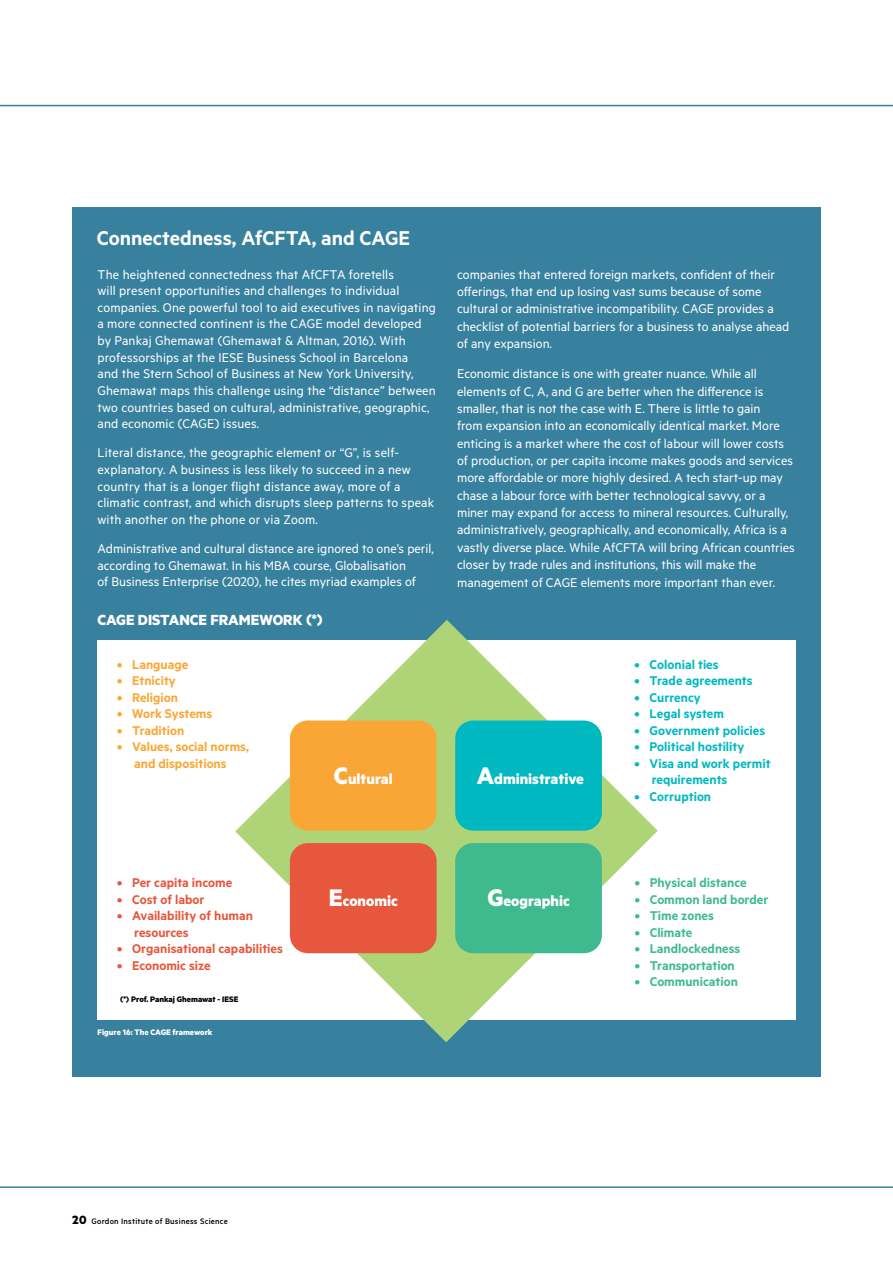
<style>
.page{position:relative;width:893px;height:1263px;background:#fff}
.page>*{position:absolute;margin:0;border:0;box-sizing:border-box;transform-origin:0 0}
.t1{font:600 22.5px "Metric";color:#fff}
.t2{font:700 16.5px "Metric";color:#fff}
.t3{font:14.25px/17.4px "Metric";color:#fff}
.t4{font:600 14.25px/16.5px "Metric";color:#00b9c0}
.t5{font:600 14.25px/16.5px "Metric";color:#e6573d}
.t6{font:600 14.25px "Metric";color:#3fba8e}
.t7{font:600 14.25px/16.5px "Metric";color:#faa636;text-align:center}
.t8{font:500 9px "Metric";letter-spacing:.025em;color:#000}
.t9{font:700 9px "Metric";color:#000}
.t10{font:700 9px "Metric";color:#fff}
.s1{font-size:27px}
.s2{font-weight:700;font-size:13.5px}
</style>
<div class="page">
<div style="left:72px;top:207px;width:749px;height:869px;background:#38819e"></div>
<hr style="left:0;top:105px;width:893px;height:1px;background:#38819e">
<hr style="left:0;top:1186px;width:893px;height:2px;background:#38819e">
<div style="left:97px;top:641px;width:698px;height:379px;background:#fff"></div>
<svg style="left:235px;top:620px;width:423px;height:422px"></svg>
<div style="left:290px;top:720px;width:147px;height:111px;background:#faa636;border-radius:18px"></div>
<div style="left:290px;top:843px;width:147px;height:110px;background:#e6573d;border-radius:18px"></div>
<div style="left:455px;top:720px;width:147px;height:111px;background:#00b9c0;border-radius:18px"></div>
<div style="left:455px;top:843px;width:147px;height:110px;background:#3fba8e;border-radius:18px"></div>
<h1 class="t1" style="left:97px;top:225px;width:315px">Connectedness, AfCFTA, and CAGE</h1>
<p class="t3" style="left:97px;top:265px;width:340px;line-height:16.6px">The heightened connectedness that AfCFTA foretells<br>will present opportunities and challenges to individual companies. One powerful tool to aid executives in navigating a more connected continent is the CAGE model developed by Pankaj Ghemawat (Ghemawat &amp; Altman, 2016). With professorships at the IESE Business School in Barcelona<br>and the Stern School of Business at New York University, Ghemawat maps this challenge using the “distance” between two countries based on cultural, administrative, geographic, and economic (CAGE) issues.</p>
<p class="t3" style="left:97px;top:444px;width:338px;line-height:16.6px">Literal distance, the geographic element or “G”, is self&shy;explanatory. A business is less likely to succeed in a new country that is a longer flight distance away, more of a climatic contrast, and which disrupts sleep patterns to speak with another on the phone or via Zoom.</p>
<p class="t3" style="left:97px;top:540px;width:338px;line-height:16.6px">Administrative and cultural distance are ignored to one’s peril, according to Ghemawat. In his MBA course, Globalisation<br>of Business Enterprise (2020), he cites myriad examples of</p>
<p class="t2" style="left:97px;top:610px;width:227px">CAGE DISTANCE FRAMEWORK (*)</p>
<p class="t7" style="left:117px;top:656px;width:73px">• Language</p>
<p class="t7" style="left:117px;top:672px;width:60px">• Etnicity</p>
<p class="t7" style="left:117px;top:689px;width:62px">• Religion</p>
<p class="t7" style="left:117px;top:705px;width:97px">• Work Systems</p>
<p class="t7" style="left:117px;top:722px;width:69px">• Tradition</p>
<p class="t7" style="left:117px;top:738px;width:134px">• Values, social norms, and dispositions</p>
<p class="t2" style="left:334px;top:769px;width:60px"><span class="s1">C</span>ultural</p>
<p class="t3" style="left:457px;top:265px;width:334px">companies that entered foreign markets, confident of their offerings, that end up losing vast sums because of some cultural or administrative incompatibility. CAGE provides a checklist of potential barriers for a business to analyse ahead of any expansion.</p>
<p class="t3" style="left:457px;top:365px;width:339px">Economic distance is one with greater nuance. While all elements of C, A, and G are better when the difference is smaller, that is not the case with E. There is little to gain<br>from expansion into an economically identical market. More enticing is a market where the cost of labour will lower costs of production, or per capita income makes goods and services more affordable or more highly desired. A tech start-up may chase a labour force with better technological savvy, or a miner may expand for access to mineral resources. Culturally, administratively, geographically, and economically, Africa is a vastly diverse place. While AfCFTA will bring African countries closer by trade rules and institutions, this will make the management of CAGE elements more important than ever.</p>
<p class="t2" style="left:477px;top:769px;width:109px"><span class="s1">A</span>dministrative</p>
<p class="t4" style="left:635px;top:656px;width:86px">• Colonial ties</p>
<p class="t4" style="left:635px;top:672px;width:119px">• Trade agreements</p>
<p class="t4" style="left:635px;top:689px;width:68px">• Currency</p>
<p class="t4" style="left:635px;top:705px;width:91px">• Legal system</p>
<p class="t4" style="left:635px;top:722px;width:132px">• Government policies</p>
<p class="t4" style="left:635px;top:738px;width:111px">• Political hostility</p>
<p class="t4" style="left:652px;top:755px;width:121px;text-indent:-17px">• Visa and work permit requirements</p>
<p class="t4" style="left:635px;top:788px;width:78px">• Corruption</p>
<p class="t5" style="left:117px;top:874px;width:117px">• Per capita income</p>
<p class="t5" style="left:117px;top:891px;width:89px">• Cost of labor</p>
<p class="t5" style="left:134px;top:907px;width:120px;text-indent:-17px">• Availability of human resources</p>
<p class="t5" style="left:117px;top:940px;width:167px">• Organisational capabilities</p>
<p class="t5" style="left:117px;top:957px;width:95px">• Economic size</p>
<p class="t9" style="left:120px;top:994px;width:120px">(*) Prof. Pankaj Ghemawat - IESE</p>
<p class="t10" style="left:97px;top:1026px;width:117px">Figure 16: The CAGE framework</p>
<p class="t2" style="left:329px;top:890px;width:70px"><span class="s1">E</span>conomic</p>
<p class="t2" style="left:487px;top:890px;width:84px"><span class="s1">G</span>eographic</p>
<p class="t6" style="left:635px;top:874px;width:114px">• Physical distance</p>
<p class="t6" style="left:635px;top:891px;width:135px">• Common land border</p>
<p class="t6" style="left:635px;top:907px;width:81px">• Time zones</p>
<p class="t6" style="left:635px;top:924px;width:59px">• Climate</p>
<p class="t6" style="left:635px;top:940px;width:107px">• Landlockedness</p>
<p class="t6" style="left:635px;top:957px;width:102px">• Transportation</p>
<p class="t6" style="left:635px;top:973px;width:105px">• Communication</p>
<p class="t8" style="left:72px;top:1215px;width:157px"><span class="s2">20</span> Gordon Institute of Business Science</p>
</div>
